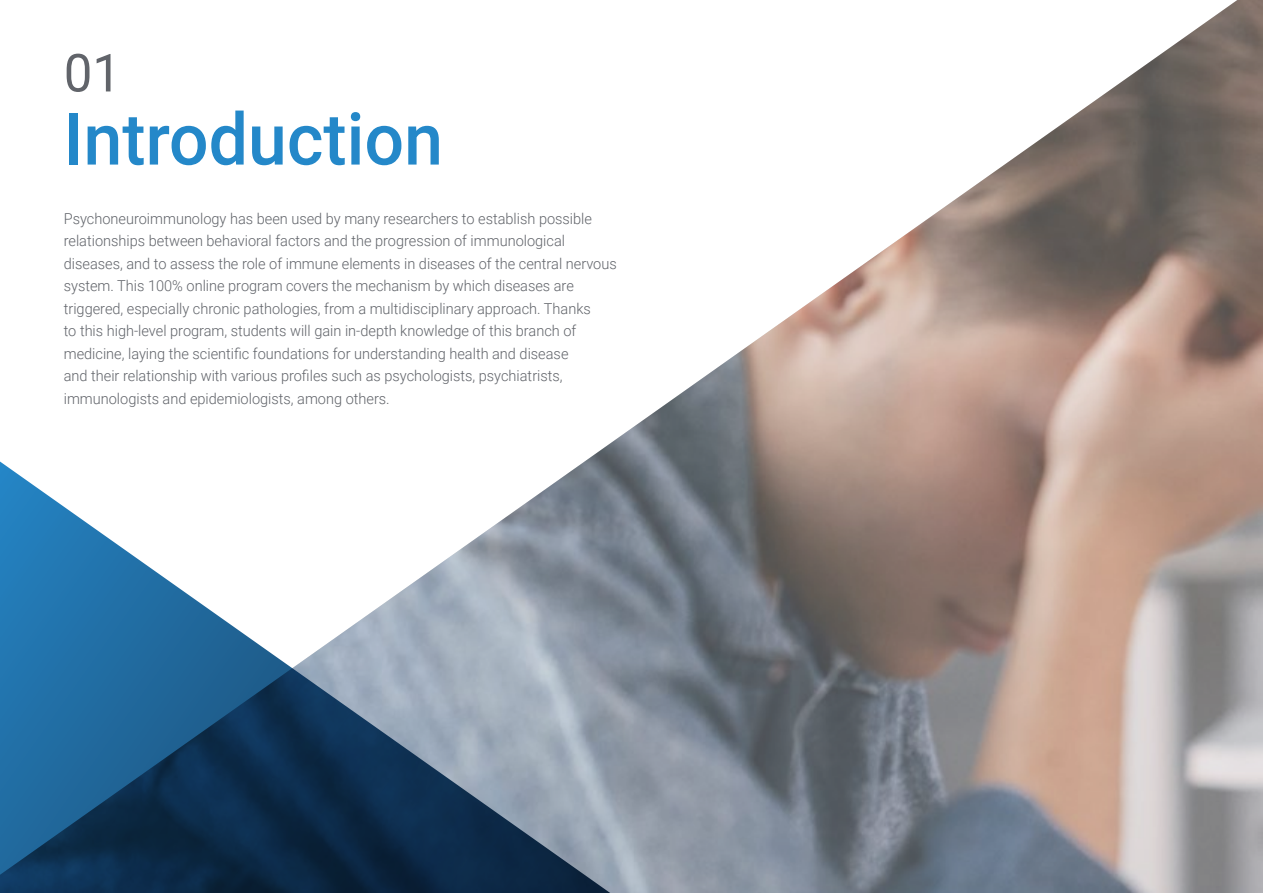
<style>
.page{position:relative;width:1263px;height:893px;background:#fff}
.page>*{position:absolute;margin:0;border:0;box-sizing:border-box;transform-origin:0 0}
.t1{font:500 72px "Roboto";color:#2488c9}
.t2{font:52.5px "Roboto";color:#61646a}
.t3{font:300 15px/22.5px "Roboto";color:#61646a}
</style>
<div class="page">
<img style="left:606px;top:0;width:657px;height:893px">
<svg style="left:0;top:446px;width:640px;height:447px"></svg>
<h2 class="t2" style="left:64px;top:36px;width:59px">01</h2>
<h1 class="t1" style="left:64px;top:89px;width:381px">Introduction</h1>
<p class="t3" style="left:64px;top:207px;width:554px">Psychoneuroimmunology has been used by many researchers to establish possible relationships between behavioral factors and the progression of immunological diseases, and to assess the role of immune elements in diseases of the central nervous system. This 100% online program covers the mechanism by which diseases are triggered, especially chronic pathologies, from a multidisciplinary approach. Thanks<br>to this high-level program, students will gain in-depth knowledge of this branch of medicine, laying the scientific foundations for understanding health and disease<br>and their relationship with various profiles such as psychologists, psychiatrists, immunologists and epidemiologists, among others.</p>
</div>
